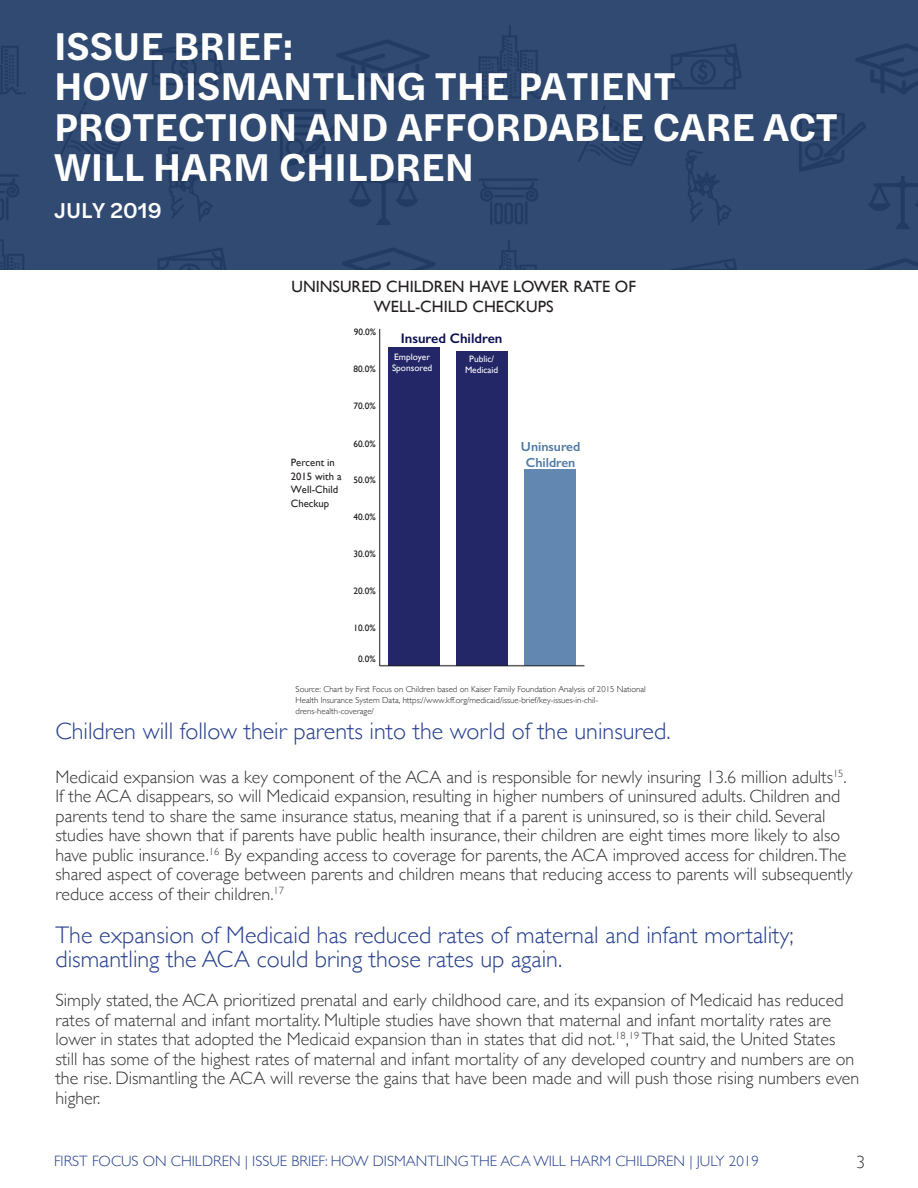
<style>
.page{position:relative;width:918px;height:1188px;background:#fff}
.page>*{position:absolute;margin:0;border:0;box-sizing:border-box;transform-origin:0 0}
.t1{font:600 40.5px/40.5px "Halyard Text";color:#fff}
.Body_Text{font:300 24px/24px "Gill Sans";color:#253f8e}
.t2{font:500 22.5px "Halyard Text";color:#fff}
.Body_Text-2{font:300 18px/19.5px "Gill Sans";color:#333}
.t3{font:16.35px/19.5px "Gill Sans";color:#231f20;text-align:center}
.t4{font:300 15px "Gill Sans";color:#253f8e}
.t5{font:600 13.95px "Gill Sans";color:#0b0e4c}
.t6{font:600 13.2px/15.8px "Gill Sans";color:#4e79a7;text-align:center}
.t7{font:10.65px/13.6px "Gill Sans";color:#231f20}
.t8{font:9.3px "Gill Sans";color:#181818}
.t9{font:9.3px/10.8px "Gill Sans";color:#fff}
.t10{font:300 8.7px/10.8px "Gill Sans";color:#231f20}
</style>
<div class="page">
<div style="left:0;top:0;width:918px;height:270px;background:#314a71"></div>
<svg style="left:380px;top:665px;width:204px;height:1px"></svg>
<div style="left:525px;top:469px;width:51px;height:196px;background:#6288b1"></div>
<div style="left:456px;top:351px;width:52px;height:314px;background:#232767"></div>
<div style="left:388px;top:347px;width:52px;height:318px;background:#232767"></div>
<hr style="left:379px;top:329px;width:1px;height:337px;background:#231f20">
<hr style="left:380px;top:666px;width:204px;height:1px;background:#231f20">
<h1 class="t1" style="left:54px;top:23px;width:785px">ISSUE BRIEF:<br>HOW DISMANTLING THE PATIENT<br>PROTECTION AND AFFORDABLE CARE ACT<br>WILL HARM CHILDREN</h1>
<p class="t2" style="left:54px;top:194px;width:109px">JULY 2019</p>
<p class="t3" style="left:292px;top:277px;width:346px">UNINSURED CHILDREN HAVE LOWER RATE OF<br>WELL-CHILD CHECKUPS</p>
<p class="t8" style="left:354px;top:327px;width:24px">90.0%</p>
<p class="t8" style="left:353px;top:363px;width:24px">80.0%</p>
<p class="t8" style="left:353px;top:401px;width:24px">70.0%</p>
<p class="t7" style="left:291px;top:455px;width:52px">Percent in<br>2015 with a<br>Well-Child<br>Checkup</p>
<p class="t8" style="left:353px;top:438px;width:24px">60.0%</p>
<p class="t8" style="left:353px;top:475px;width:24px">50.0%</p>
<p class="t8" style="left:353px;top:512px;width:24px">40.0%</p>
<p class="t8" style="left:353px;top:548px;width:24px">30.0%</p>
<p class="t8" style="left:353px;top:586px;width:24px">20.0%</p>
<p class="t8" style="left:353px;top:622px;width:24px">10.0%</p>
<p class="t8" style="left:358px;top:654px;width:19px">0.0%</p>
<p class="t5" style="left:401px;top:330px;width:103px">Insured Children</p>
<p class="t9" style="left:392px;top:351px;width:42px">Employer<br>Sponsored</p>
<p class="t9" style="left:465px;top:354px;width:35px;text-align:center">Public/<br>Medicaid</p>
<p class="t6" style="left:521px;top:438px;width:61px">Uninsured<br>Children</p>
<p class="t10" style="left:296px;top:684px;width:352px">Source: Chart by First Focus on Children based on Kaiser Family Foundation Analysis of 2015 National<br>Health Insurance System Data, https://www.kff.org/medicaid/issue-brief/key-issues-in-chil&shy;drens-health-coverage/</p>
<p class="Body_Text" style="left:56px;top:718px;width:617px">Children will follow their parents into the world of the uninsured.</p>
<p class="Body_Text-2" style="left:56px;top:766px;width:799px">Medicaid expansion was a key component of the ACA and is responsible for newly insuring 13.6 million adults<sup>15</sup>.<br>If the ACA disappears, so will Medicaid expansion, resulting in higher numbers of uninsured adults. Children and parents tend to share the same insurance status, meaning that if a parent is uninsured, so is their child. Several studies have shown that if parents have public health insurance, their children are eight times more likely to also have public insurance.<sup>16</sup> By expanding access to coverage for parents, the ACA improved access for children.The shared aspect of coverage between parents and children means that reducing access to parents will subsequently reduce access of their children.<sup>17</sup></p>
<p class="Body_Text" style="left:56px;top:922px;width:740px">The expansion of Medicaid has reduced rates of maternal and infant mortality; dismantling the ACA could bring those rates up again.</p>
<p class="Body_Text-2" style="left:56px;top:990px;width:805px">Simply stated, the ACA prioritized prenatal and early childhood care, and its expansion of Medicaid has reduced rates of maternal and infant mortality. Multiple studies have shown that maternal and infant mortality rates are lower in states that adopted the Medicaid expansion than in states that did not.<sup>18</sup>,<sup>19</sup> That said, the United States still has some of the highest rates of maternal and infant mortality of any developed country and numbers are on the rise. Dismantling the ACA will reverse the gains that have been made and will push those rising numbers even higher.</p>
<p class="t4" style="left:54px;top:1149px;width:706px">FIRST FOCUS ON CHILDREN | ISSUE BRIEF: HOW DISMANTLING THE ACA WILL HARM CHILDREN | JULY 2019</p>
<p class="Body_Text-2" style="left:856px;top:1152px;width:10px">3</p>
</div>
